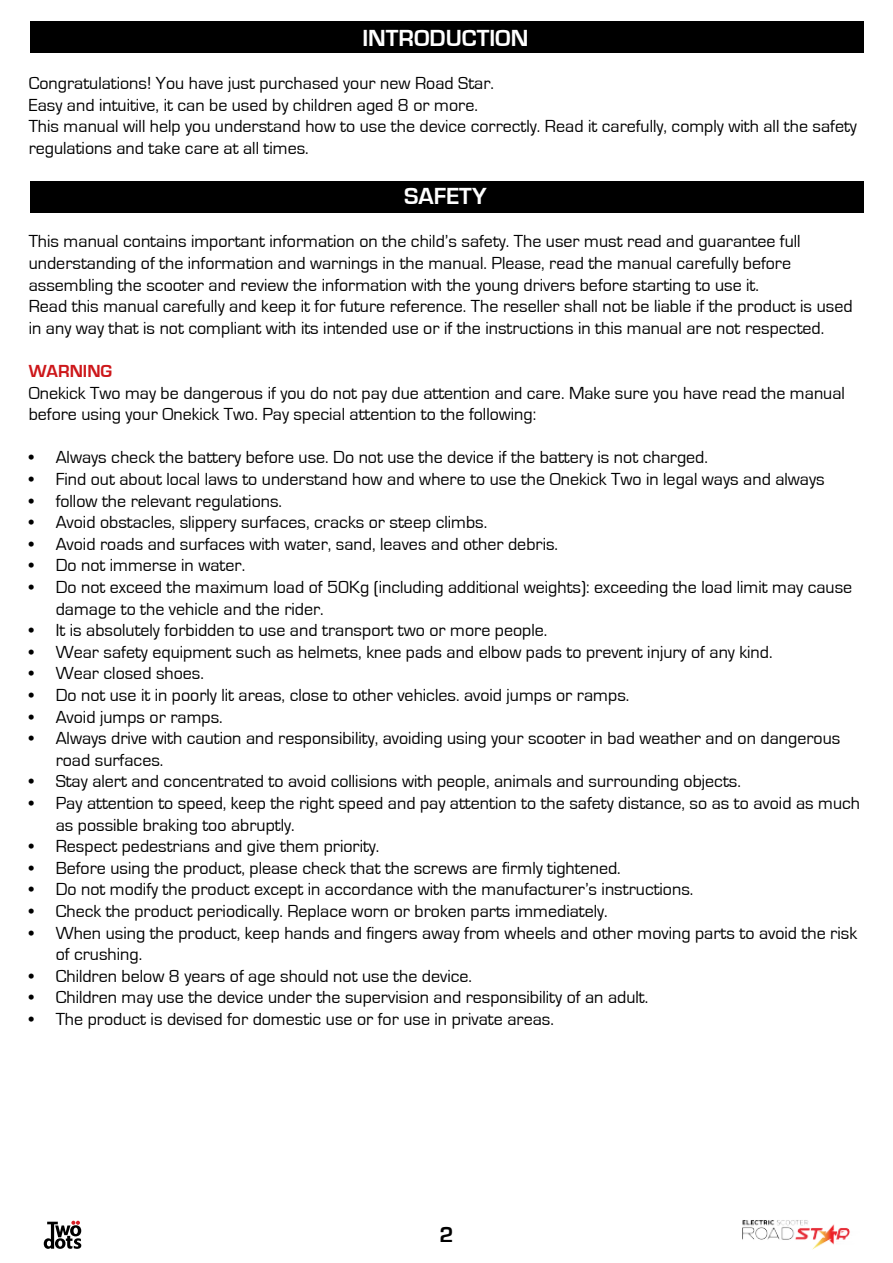
<style>
.page{position:relative;width:893px;height:1263px;background:#fff}
.page>*{position:absolute;margin:0;border:0;box-sizing:border-box;transform-origin:0 0}
.t1{font:700 24px "Eurostile";color:#fff}
.t2{font:700 22.5px "Eurostile";color:#000}
.t3{font:18px/21.6px "Eurostile";color:#000}
.t4{font:700 18px "Eurostile";color:#cd171a}
</style>
<div class="page">
<svg style="left:44px;top:1221px;width:37px;height:28px"></svg>
<img style="left:743px;top:1220px;width:107px;height:29px">
<div style="left:30px;top:21px;width:833px;height:32px;background:#000"></div>
<div style="left:30px;top:181px;width:833px;height:32px;background:#000"></div>
<h1 class="t1" style="left:362px;top:25px;width:168px">INTRODUCTION</h1>
<p class="t3" style="left:29px;top:73px;width:830px">Congratulations! You have just purchased your new Road Star.<br>Easy and intuitive, it can be used by children aged 8 or more.<br>This manual will help you understand how to use the device correctly. Read it carefully, comply with all the safety regulations and take care at all times.</p>
<h1 class="t1" style="left:404px;top:183px;width:84px">SAFETY</h1>
<p class="t3" style="left:29px;top:231px;width:825px">This manual contains important information on the child’s safety. The user must read and guarantee full understanding of the information and warnings in the manual. Please, read the manual carefully before assembling the scooter and review the information with the young drivers before starting to use it.<br>Read this manual carefully and keep it for future reference. The reseller shall not be liable if the product is used in any way that is not compliant with its intended use or if the instructions in this manual are not respected.</p>
<p class="t4" style="left:29px;top:361px;width:85px">WARNING</p>
<p class="t3" style="left:29px;top:382px;width:818px">Onekick Two may be dangerous if you do not pay due attention and care. Make sure you have read the manual before using your Onekick Two. Pay special attention to the following:</p>
<p class="t3" style="left:29px;top:447px;width:681px">• Always check the battery before use. Do not use the device if the battery is not charged.</p>
<p class="t3" style="left:29px;top:469px;width:797px">• Find out about local laws to understand how and where to use the Onekick Two in legal ways and always</p>
<p class="t3" style="left:29px;top:490px;width:255px">• follow the relevant regulations.</p>
<p class="t3" style="left:29px;top:512px;width:460px">• Avoid obstacles, slippery surfaces, cracks or steep climbs.</p>
<p class="t3" style="left:29px;top:533px;width:531px">• Avoid roads and surfaces with water, sand, leaves and other debris.</p>
<p class="t3" style="left:29px;top:555px;width:218px">• Do not immerse in water.</p>
<p class="t3" style="left:56px;top:577px;width:798px;text-indent:-27px">• Do not exceed the maximum load of 50Kg (including additional weights): exceeding the load limit may cause damage to the vehicle and the rider.</p>
<p class="t3" style="left:29px;top:620px;width:520px">• It is absolutely forbidden to use and transport two or more people.</p>
<p class="t3" style="left:29px;top:641px;width:745px">• Wear safety equipment such as helmets, knee pads and elbow pads to prevent injury of any kind.</p>
<p class="t3" style="left:29px;top:663px;width:177px">• Wear closed shoes.</p>
<p class="t3" style="left:29px;top:685px;width:602px">• Do not use it in poorly lit areas, close to other vehicles. avoid jumps or ramps.</p>
<p class="t3" style="left:29px;top:706px;width:196px">• Avoid jumps or ramps.</p>
<p class="t3" style="left:56px;top:728px;width:786px;text-indent:-27px">• Always drive with caution and responsibility, avoiding using your scooter in bad weather and on dangerous road surfaces.</p>
<p class="t3" style="left:29px;top:771px;width:714px">• Stay alert and concentrated to avoid collisions with people, animals and surrounding objects.</p>
<p class="t3" style="left:56px;top:793px;width:806px;text-indent:-27px">• Pay attention to speed, keep the right speed and pay attention to the safety distance, so as to avoid as much as possible braking too abruptly.</p>
<p class="t3" style="left:29px;top:836px;width:352px">• Respect pedestrians and give them priority.</p>
<p class="t3" style="left:29px;top:857px;width:594px">• Before using the product, please check that the screws are firmly tightened.</p>
<p class="t3" style="left:29px;top:879px;width:666px">• Do not modify the product except in accordance with the manufacturer’s instructions.</p>
<p class="t3" style="left:29px;top:901px;width:580px">• Check the product periodically. Replace worn or broken parts immediately.</p>
<p class="t3" style="left:56px;top:922px;width:803px;text-indent:-27px">• When using the product, keep hands and fingers away from wheels and other moving parts to avoid the risk of crushing.</p>
<p class="t3" style="left:29px;top:965px;width:445px">• Children below 8 years of age should not use the device.</p>
<p class="t3" style="left:29px;top:987px;width:621px">• Children may use the device under the supervision and responsibility of an adult.</p>
<p class="t3" style="left:29px;top:1009px;width:527px">• The product is devised for domestic use or for use in private areas.</p>
<p class="t2" style="left:439px;top:1222px;width:16px">2</p>
</div>
